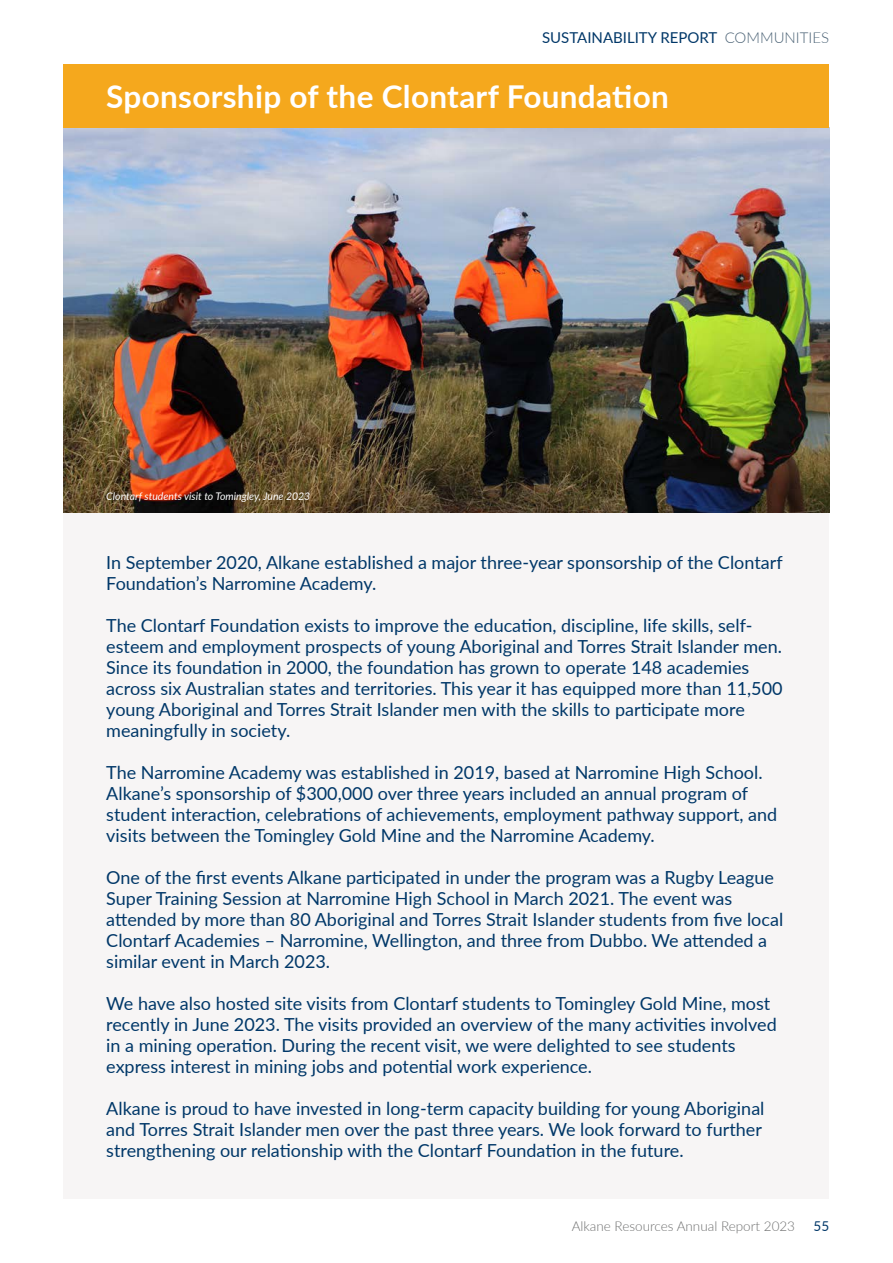
<style>
.page{position:relative;width:893px;height:1263px;background:#fff}
.page>*{position:absolute;margin:0;border:0;box-sizing:border-box;transform-origin:0 0}
._22_Strip_header_text{font:700 31.5px "Lato";letter-spacing:.01em;color:#fff}
._23_breakout_body{font:18px/21px "Lato";color:#003768}
._23_header_text_L_navy{font:15px "Lato";color:#003768}
.t1{font:300 13.5px "Lato";color:#6f7070}
.t2{font:13.5px "Lato";color:#003768}
._23_Footnote___Image_captions{font:italic 10.5px "Lato";color:#fff}
.s1{font-weight:300;color:#4c6376}
</style>
<div class="page">
<div style="left:64px;top:512px;width:765px;height:687px;background:#f7f5f5"></div>
<img style="left:64px;top:128px;width:765px;height:384px">
<div style="left:64px;top:64px;width:765px;height:64px;background:#f5a81d"></div>
<p class="_23_header_text_L_navy" style="left:542px;top:26px;width:289px">SUSTAINABILITY REPORT <span class="s1">COMMUNITIES</span></p>
<p class="_22_Strip_header_text" style="left:106px;top:74px;width:564px">Sponsorship of the Clontarf Foundation</p>
<p class="_23_Footnote___Image_captions" style="left:106px;top:488px;width:206px">Clontarf students visit to Tomingley, June 2023</p>
<p class="_23_breakout_body" style="left:106px;top:551px;width:678px">In September 2020, Alkane established a major three-year sponsorship of the Clontarf<br>Foundation’s Narromine Academy.</p>
<p class="_23_breakout_body" style="left:106px;top:614px;width:678px">The Clontarf Foundation exists to improve the education, discipline, life skills, self&shy;esteem and employment prospects of young Aboriginal and Torres Strait Islander men.<br>Since its foundation in 2000, the foundation has grown to operate 148 academies across six Australian states and territories. This year it has equipped more than 11,500 young Aboriginal and Torres Strait Islander men with the skills to participate more meaningfully in society.</p>
<p class="_23_breakout_body" style="left:106px;top:761px;width:672px">The Narromine Academy was established in 2019, based at Narromine High School.<br>Alkane’s sponsorship of $300,000 over three years included an annual program of student interaction, celebrations of achievements, employment pathway support, and visits between the Tomingley Gold Mine and the Narromine Academy.</p>
<p class="_23_breakout_body" style="left:106px;top:866px;width:678px">One of the first events Alkane participated in under the program was a Rugby League Super Training Session at Narromine High School in March 2021. The event was attended by more than 80 Aboriginal and Torres Strait Islander students from five local Clontarf Academies – Narromine, Wellington, and three from Dubbo. We attended a similar event in March 2023.</p>
<p class="_23_breakout_body" style="left:106px;top:992px;width:672px">We have also hosted site visits from Clontarf students to Tomingley Gold Mine, most recently in June 2023. The visits provided an overview of the many activities involved in a mining operation. During the recent visit, we were delighted to see students express interest in mining jobs and potential work experience.</p>
<p class="_23_breakout_body" style="left:106px;top:1097px;width:660px">Alkane is proud to have invested in long-term capacity building for young Aboriginal and Torres Strait Islander men over the past three years. We look forward to further strengthening our relationship with the Clontarf Foundation in the future.</p>
<p class="t1" style="left:572px;top:1217px;width:225px">Alkane Resources Annual Report 2023</p>
<p class="t2" style="left:813px;top:1217px;width:17px">55</p>
</div>
